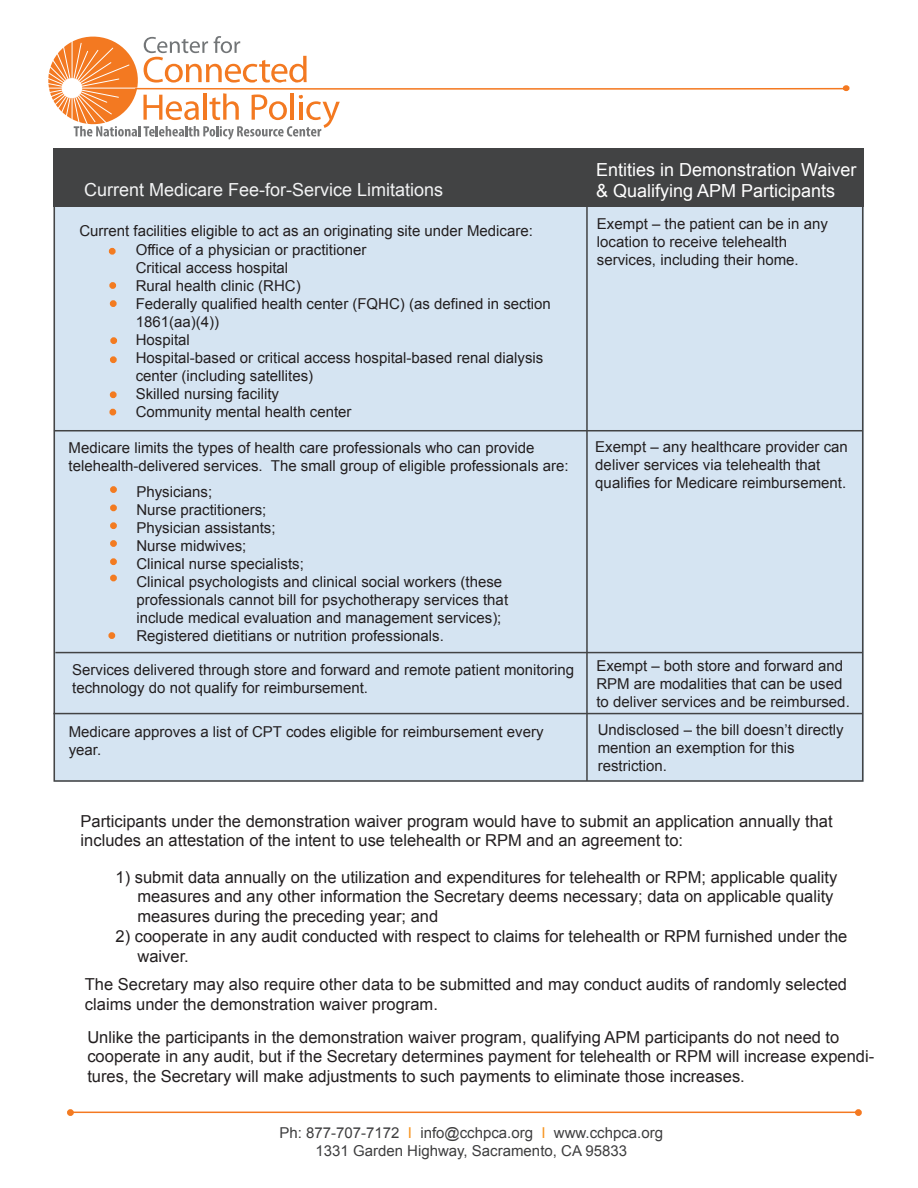
<style>
.page{position:relative;width:918px;height:1188px;background:#fff}
.page>*{position:absolute;margin:0;border:0;box-sizing:border-box;transform-origin:0 0}
.t1{font:18px/21.6px "Arial";color:#fff}
.t2{font:18px "Arial";color:#f2f3f4}
.t3{font:16.5px/19.8px "Arial";color:#231f20}
.t4{font:15px/18px "Arial";color:#231f20}
.t5{font:15px/18px "Arial";color:#3e3e3f;text-align:center}
.s1{color:#f7931d}
</style>
<div class="page">
<div style="left:54px;top:173px;width:810px;height:609px;background:#d5e4f2"></div>
<svg style="left:48px;top:36px;width:797px;height:104px"></svg>
<div style="left:843px;top:85px;width:7px;height:6px;border:3px solid #f47921;border-radius:50%"></div>
<hr style="left:72px;top:1112px;width:785px;height:1px;background:#f47921">
<div style="left:855px;top:1109px;width:7px;height:7px;border:3px solid #f47921;border-radius:50%"></div>
<div style="left:67px;top:1109px;width:7px;height:7px;border:3px solid #f37b21;border-radius:50%"></div>
<hr style="left:586px;top:204px;width:2px;height:577px;background:#424344">
<hr style="left:54px;top:430px;width:809px;height:1px;background:#424344">
<div style="left:110px;top:486px;width:7px;height:7px;border:3px solid #f37b21;border-radius:50%"></div>
<div style="left:110px;top:505px;width:7px;height:6px;border:3px solid #f37b21;border-radius:50%"></div>
<div style="left:110px;top:522px;width:7px;height:7px;border:3px solid #f37b21;border-radius:50%"></div>
<div style="left:110px;top:540px;width:7px;height:7px;border:3px solid #f37b21;border-radius:50%"></div>
<div style="left:110px;top:558px;width:7px;height:7px;border:3px solid #f37b21;border-radius:50%"></div>
<div style="left:110px;top:575px;width:7px;height:6px;border:3px solid #f37b21;border-radius:50%"></div>
<div style="left:108px;top:632px;width:7px;height:7px;border:3px solid #f37b21;border-radius:50%"></div>
<hr style="left:55px;top:652px;width:808px;height:1px;background:#424344">
<hr style="left:53px;top:713px;width:810px;height:1px;background:#424344">
<div style="left:53px;top:149px;width:810px;height:58px;background:#424344"></div>
<div style="left:110px;top:337px;width:7px;height:7px;border:3px solid #f37b21;border-radius:50%"></div>
<div style="left:110px;top:356px;width:7px;height:7px;border:3px solid #f37b21;border-radius:50%"></div>
<div style="left:110px;top:391px;width:7px;height:7px;border:3px solid #f37b21;border-radius:50%"></div>
<div style="left:109px;top:409px;width:7px;height:6px;border:3px solid #f37b21;border-radius:50%"></div>
<div style="left:109px;top:248px;width:7px;height:7px;border:3px solid #f37b21;border-radius:50%"></div>
<div style="left:109px;top:282px;width:7px;height:7px;border:3px solid #f37b21;border-radius:50%"></div>
<div style="left:110px;top:300px;width:7px;height:7px;border:3px solid #f37b21;border-radius:50%"></div>
<p class="t2" style="left:84px;top:178px;width:361px">Current Medicare Fee-for-Service Limitations</p>
<p class="t1" style="left:596px;top:159px;width:262px">Entities in Demonstration Waiver &amp; Qualifying APM Participants</p>
<p class="t4" style="left:79px;top:222px;width:455px">Current facilities eligible to act as an originating site under Medicare:</p>
<p class="t4" style="left:597px;top:215px;width:232px">Exempt – the patient can be in any location to receive telehealth services, including their home.</p>
<p class="t4" style="left:136px;top:241px;width:417px">Office of a physician or practitioner<br>Critical access hospital<br>Rural health clinic (RHC)<br>Federally qualified health center (FQHC) (as defined in section 1861(aa)(4))<br>Hospital<br>Hospital-based or critical access hospital-based renal dialysis center (including satellites)<br>Skilled nursing facility<br>Community mental health center</p>
<p class="t4" style="left:595px;top:438px;width:254px">Exempt – any healthcare provider can deliver services via telehealth that qualifies for Medicare reimbursement.</p>
<p class="t4" style="left:69px;top:439px;width:501px">Medicare limits the types of health care professionals who can provide telehealth-delivered services. The small group of eligible professionals are:</p>
<p class="t4" style="left:136px;top:483px;width:373px">Physicians;<br>Nurse practitioners;<br>Physician assistants;<br>Nurse midwives;<br>Clinical nurse specialists;<br>Clinical psychologists and clinical social workers (these professionals cannot bill for psychotherapy services that include medical evaluation and management services); Registered dietitians or nutrition professionals.</p>
<p class="t4" style="left:72px;top:661px;width:503px">Services delivered through store and forward and remote patient monitoring technology do not qualify for reimbursement.</p>
<p class="t4" style="left:596px;top:657px;width:255px">Exempt – both store and forward and<br>RPM are modalities that can be used to deliver services and be reimbursed.</p>
<p class="t4" style="left:69px;top:723px;width:476px">Medicare approves a list of CPT codes eligible for reimbursement every year.</p>
<p class="t4" style="left:598px;top:721px;width:247px">Undisclosed – the bill doesn’t directly mention an exemption for this restriction.</p>
<p class="t3" style="left:81px;top:811px;width:754px">Participants under the demonstration waiver program would have to submit an application annually that includes an attestation of the intent to use telehealth or RPM and an agreement to:</p>
<p class="t3" style="left:137px;top:867px;width:701px;text-indent:-22px">1) submit data annually on the utilization and expenditures for telehealth or RPM; applicable quality measures and any other information the Secretary deems necessary; data on applicable quality measures during the preceding year; and</p>
<p class="t3" style="left:137px;top:926px;width:711px;text-indent:-22px">2) cooperate in any audit conducted with respect to claims for telehealth or RPM furnished under the waiver.</p>
<p class="t3" style="left:85px;top:974px;width:764px">The Secretary may also require other data to be submitted and may conduct audits of randomly selected claims under the demonstration waiver program.</p>
<p class="t3" style="left:87px;top:1027px;width:788px">Unlike the participants in the demonstration waiver program, qualifying APM participants do not need to cooperate in any audit, but if the Secretary determines payment for telehealth or RPM will increase expendi&shy;tures, the Secretary will make adjustments to such payments to eliminate those increases.</p>
<p class="t5" style="left:279px;top:1123px;width:385px">Ph: 877-707-7172 <span class="s1">I</span> info@cchpca.org <span class="s1">I</span> www.cchpca.org<br>1331 Garden Highway, Sacramento, CA 95833</p>
</div>
